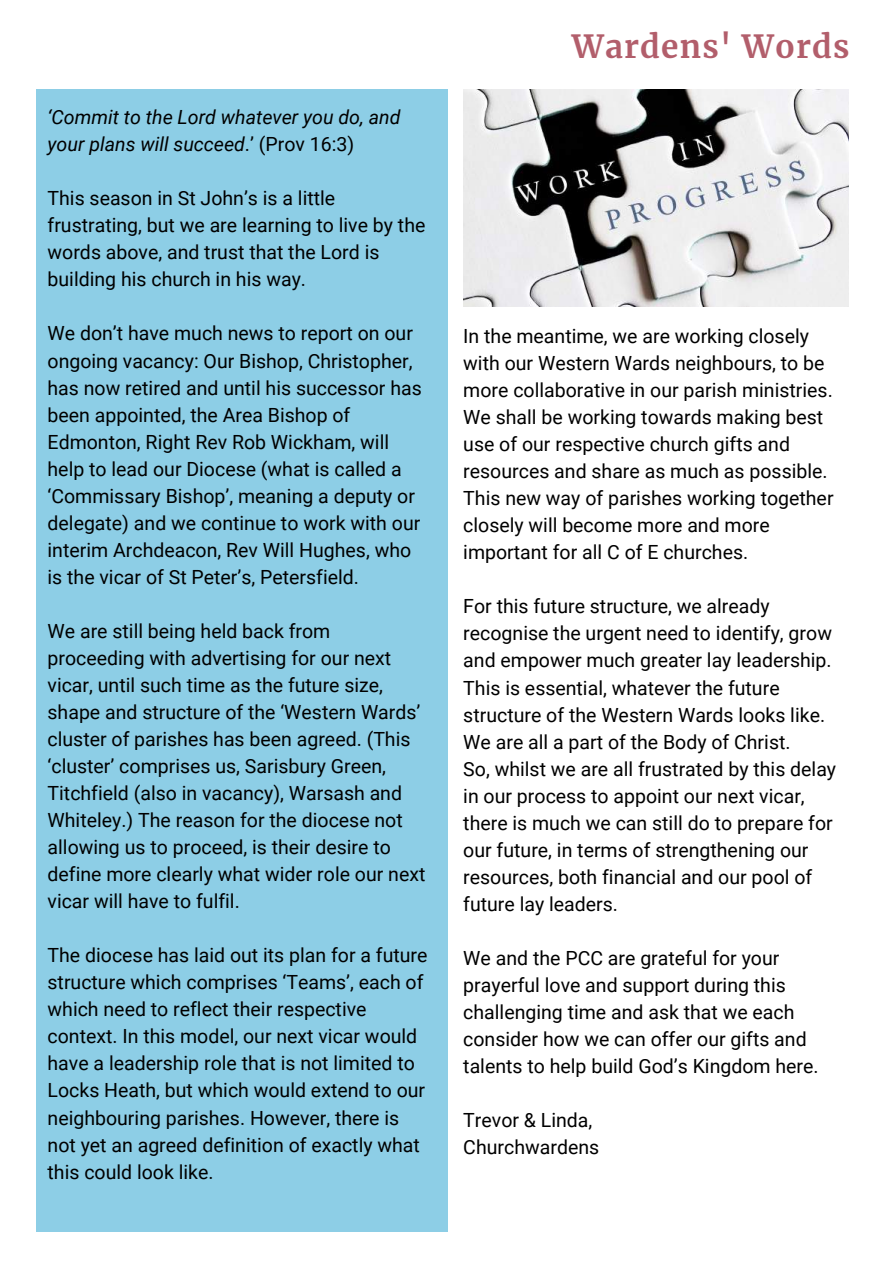
<style>
.page{position:relative;width:894px;height:1264px;background:#fff}
.page>*{position:absolute;margin:0;border:0;box-sizing:border-box;transform-origin:0 0}
.t1{font:700 31.5px "Merriweather";letter-spacing:.04em;color:#b25e6b}
.t2{font:19.5px/27px "Roboto";color:#000}
.t3{font:italic 19.5px/27px "Roboto";color:#000}
.s1{font-style:normal}
</style>
<div class="page">
<div style="left:36px;top:89px;width:411px;height:1142px;background:#8dcee6"></div>
<img style="left:463px;top:89px;width:385px;height:218px">
<p class="t3" style="left:48px;top:104px;width:354px">‘Commit to the Lord whatever you do, and your plans will succeed<span class="s1">.’ (Prov 16:3)</span></p>
<p class="t2" style="left:48px;top:185px;width:379px">This season in St John’s is a little frustrating, but we are learning to live by the words above, and trust that the Lord is building his church in his way.</p>
<p class="t2" style="left:48px;top:320px;width:375px">We don’t have much news to report on our ongoing vacancy: Our Bishop, Christopher, has now retired and until his successor has been appointed, the Area Bishop of Edmonton, Right Rev Rob Wickham, will help to lead our Diocese (what is called a ‘Commissary Bishop’, meaning a deputy or delegate) and we continue to work with our interim Archdeacon, Rev Will Hughes, who is the vicar of St Peter’s, Petersfield.</p>
<p class="t2" style="left:48px;top:617px;width:379px">We are still being held back from proceeding with advertising for our next vicar, until such time as the future size, shape and structure of the ‘Western Wards’ cluster of parishes has been agreed. (This ‘cluster’ comprises us, Sarisbury Green, Titchfield (also in vacancy), Warsash and Whiteley.) The reason for the diocese not allowing us to proceed, is their desire to define more clearly what wider role our next vicar will have to fulfil.</p>
<p class="t2" style="left:48px;top:942px;width:381px">The diocese has laid out its plan for a future structure which comprises ‘Teams’, each of which need to reflect their respective context. In this model, our next vicar would have a leadership role that is not limited to Locks Heath, but which would extend to our neighbouring parishes. However, there is not yet an agreed definition of exactly what this could look like.</p>
<h1 class="t1" style="left:571px;top:27px;width:279px">Wardens' Words</h1>
<p class="t2" style="left:463px;top:323px;width:371px">In the meantime, we are working closely with our Western Wards neighbours, to be more collaborative in our parish ministries.<br>We shall be working towards making best use of our respective church gifts and resources and share as much as possible.<br>This new way of parishes working together closely will become more and more important for all C of E churches.</p>
<p class="t2" style="left:463px;top:593px;width:374px">For this future structure, we already recognise the urgent need to identify, grow and empower much greater lay leadership.<br>This is essential, whatever the future structure of the Western Wards looks like.<br>We are all a part of the Body of Christ.<br>So, whilst we are all frustrated by this delay in our process to appoint our next vicar, there is much we can still do to prepare for our future, in terms of strengthening our resources, both financial and our pool of future lay leaders.</p>
<p class="t2" style="left:463px;top:944px;width:357px">We and the PCC are grateful for your prayerful love and support during this challenging time and ask that we each consider how we can offer our gifts and talents to help build God’s Kingdom here.</p>
<p class="t2" style="left:463px;top:1106px;width:137px">Trevor &amp; Linda,<br>Churchwardens</p>
</div>
